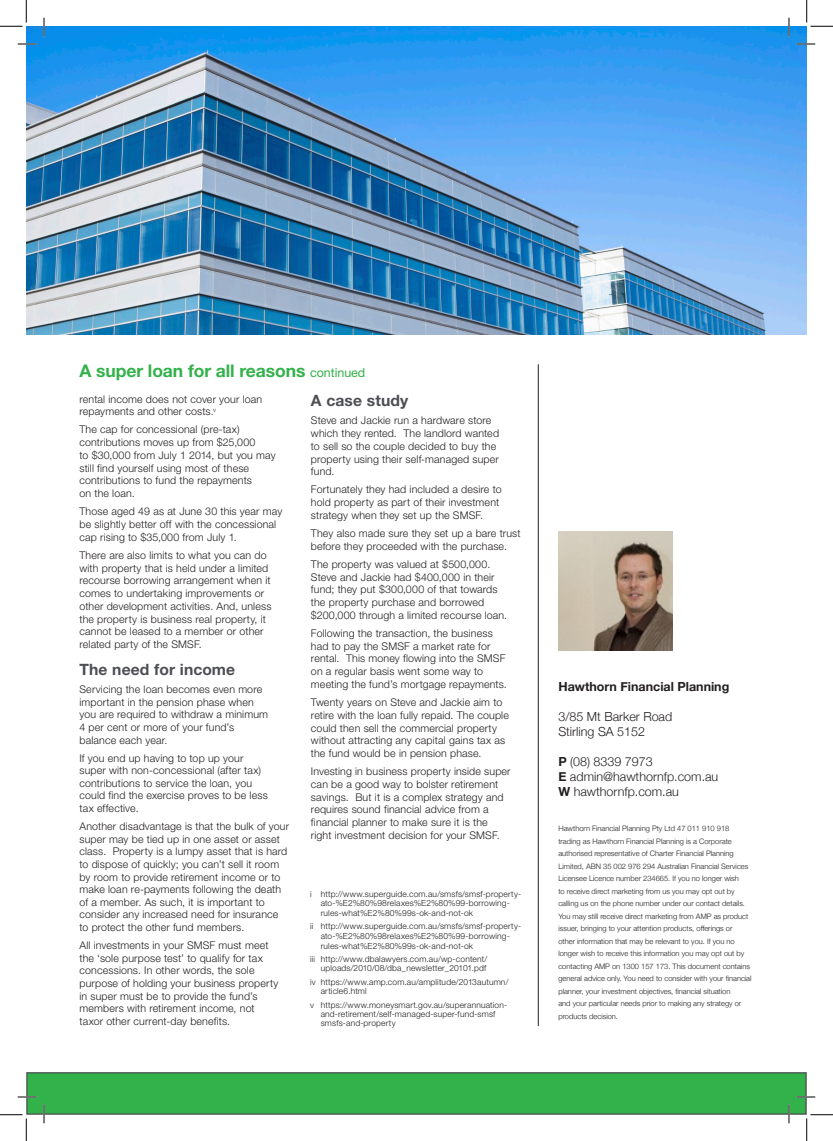
<style>
.page{position:relative;width:833px;height:1141px;background:#fff}
.page>*{position:absolute;margin:0;border:0;box-sizing:border-box;transform-origin:0 0}
.Heading_Article_cont{font:700 17.5px "Helvetica Neue LT Std";letter-spacing:-.005em;color:#33b14a}
.Subhead_1{font:700 15.62px "Helvetica Neue LT Std";letter-spacing:.005em;color:#4d4e53}
.t1{font:300 12.5px/15px "Helvetica Neue";color:#231f20}
.t2{font:700 12.5px "Helvetica Neue";color:#231f20}
.Body_copy{font:300 10.62px/12.8px "Helvetica Neue LT Std";letter-spacing:.015em;color:#231f20}
.Footnote{font:300 8.5px/9.8px "Helvetica Neue LT Std";letter-spacing:.02em;color:#231f20}
.t3{font:300 7.5px/12.5px "Helvetica Neue";color:#231f20}
.s1{font-weight:400;font-size:12.5px}
.s2{font-weight:700}
</style>
<div class="page">
<img style="left:26px;top:26px;width:780px;height:309px">
<hr style="left:537px;top:364px;width:1px;height:661px;background:#231f20">
<div style="left:26px;top:1072px;width:780px;height:42px;background:#33b14a;border:1px solid #4d4e53"></div>
<img style="left:558px;top:531px;width:114px;height:119px">
<svg style="left:18px;top:43px;width:18px;height:2px"></svg>
<svg style="left:796px;top:43px;width:18px;height:2px"></svg>
<svg style="left:18px;top:1096px;width:18px;height:1px"></svg>
<svg style="left:796px;top:1096px;width:18px;height:1px"></svg>
<svg style="left:43px;top:18px;width:2px;height:18px"></svg>
<svg style="left:43px;top:1104px;width:2px;height:19px"></svg>
<svg style="left:787px;top:18px;width:2px;height:18px"></svg>
<svg style="left:787px;top:1104px;width:2px;height:19px"></svg>
<svg style="left:0;top:0;width:27px;height:27px"></svg>
<svg style="left:0;top:1114px;width:27px;height:26px"></svg>
<svg style="left:806px;top:0;width:26px;height:27px"></svg>
<svg style="left:806px;top:1114px;width:26px;height:26px"></svg>
<p class="Heading_Article_cont" style="left:79px;top:360px;width:287px">A super loan for all reasons <span class="s1">continued</span></p>
<p class="Body_copy" style="left:79px;top:392px;width:184px">rental income does not cover your loan repayments and other costs.<sup>v</sup></p>
<p class="Body_copy" style="left:79px;top:423px;width:197px">The cap for concessional (pre-tax) contributions moves up from $25,000<br>to $30,000 from July 1 2014, but you may still find yourself using most of these contributions to fund the repayments<br>on the loan.</p>
<p class="Body_copy" style="left:79px;top:505px;width:204px">Those aged 49 as at June 30 this year may be slightly better off with the concessional cap rising to $35,000 from July 1.</p>
<p class="Body_copy" style="left:79px;top:548px;width:193px">There are also limits to what you can do with property that is held under a limited recourse borrowing arrangement when it comes to undertaking improvements or other development activities. And, unless the property is business real property, it cannot be leased to a member or other related party of the SMSF.</p>
<p class="Subhead_1" style="left:79px;top:659px;width:157px">The need for income</p>
<p class="Body_copy" style="left:79px;top:682px;width:190px">Servicing the loan becomes even more important in the pension phase when you are required to withdraw a minimum<br>4 per cent or more of your fund’s balance each year.</p>
<p class="Body_copy" style="left:79px;top:751px;width:190px">If you end up having to top up your super with non-concessional (after tax) contributions to service the loan, you could find the exercise proves to be less tax effective.</p>
<p class="Body_copy" style="left:79px;top:819px;width:211px">Another disadvantage is that the bulk of your super may be tied up in one asset or asset class. Property is a lumpy asset that is hard to dispose of quickly; you can’t sell it room by room to provide retirement income or to make loan re-payments following the death of a member. As such, it is important to consider any increased need for insurance to protect the other fund members.</p>
<p class="Body_copy" style="left:79px;top:938px;width:200px">All investments in your SMSF must meet the ‘sole purpose test’ to qualify for tax concessions. In other words, the sole purpose of holding your business property in super must be to provide the fund’s members with retirement income, not taxor other current-day benefits.</p>
<p class="Subhead_1" style="left:311px;top:391px;width:99px">A case study</p>
<p class="Body_copy" style="left:311px;top:414px;width:189px">Steve and Jackie run a hardware store which they rented. The landlord wanted to sell so the couple decided to buy the property using their self-managed super fund.</p>
<p class="Body_copy" style="left:311px;top:483px;width:192px">Fortunately they had included a desire to hold property as part of their investment strategy when they set up the SMSF.</p>
<p class="Body_copy" style="left:311px;top:526px;width:211px">They also made sure they set up a bare trust before they proceeded with the purchase.</p>
<p class="Body_copy" style="left:311px;top:557px;width:198px">The property was valued at $500,000.<br>Steve and Jackie had $400,000 in their fund; they put $300,000 of that towards the property purchase and borrowed $200,000 through a limited recourse loan.</p>
<p class="Body_copy" style="left:311px;top:626px;width:197px">Following the transaction, the business had to pay the SMSF a market rate for rental. This money flowing into the SMSF on a regular basis went some way to meeting the fund’s mortgage repayments.</p>
<p class="Body_copy" style="left:311px;top:695px;width:199px">Twenty years on Steve and Jackie aim to retire with the loan fully repaid. The couple could then sell the commercial property without attracting any capital gains tax as the fund would be in pension phase.</p>
<p class="Body_copy" style="left:311px;top:764px;width:201px">Investing in business property inside super can be a good way to bolster retirement savings. But it is a complex strategy and requires sound financial advice from a financial planner to make sure it is the right investment decision for your SMSF.</p>
<p class="Footnote" style="left:320px;top:888px;width:202px;text-indent:-11px">i http://www.superguide.com.au/smsfs/smsf-property&shy;ato-%E2%80%98relaxes%E2%80%99-borrowing&shy;rules-what%E2%80%99s-ok-and-not-ok</p>
<p class="Footnote" style="left:320px;top:921px;width:202px;text-indent:-11px">ii http://www.superguide.com.au/smsfs/smsf-property&shy;ato-%E2%80%98relaxes%E2%80%99-borrowing&shy;rules-what%E2%80%99s-ok-and-not-ok</p>
<p class="Footnote" style="left:310px;top:953px;width:179px;text-align:right">iii http://www.dbalawyers.com.au/wp-content/ uploads/2010/08/dba_newsletter_20101.pdf</p>
<p class="Footnote" style="left:320px;top:976px;width:189px;text-indent:-11px">iv https://www.amp.com.au/amplitude/2013autumn/ article6.html</p>
<p class="Footnote" style="left:310px;top:999px;width:198px;text-align:center">v https://www.moneysmart.gov.au/superannuation&shy;and-retirement/self-managed-super-fund-smsf</p>
<p class="Footnote" style="left:320px;top:1017px;width:76px">smsfs-and-property</p>
<p class="t2" style="left:558px;top:676px;width:172px">Hawthorn Financial Planning</p>
<p class="t1" style="left:558px;top:707px;width:115px">3/85 Mt Barker Road<br>Stirling SA 5152</p>
<p class="t1" style="left:558px;top:752px;width:161px"><span class="s2">P</span> (08) 8339 7973<br><span class="s2">E</span> admin@hawthornfp.com.au<br><span class="s2">W</span> hawthornfp.com.au</p>
<p class="t3" style="left:558px;top:821px;width:194px">Hawthorn Financial Planning Pty Ltd 47 011 910 918 trading as Hawthorn Financial Planning is a Corporate authorised representative of Charter Financial Planning Limited, ABN 35 002 976 294 Australian Financial Services Licensee Licence number 234665. If you no longer wish<br>to receive direct marketing from us you may opt out by calling us on the phone number under our contact details.<br>You may still receive direct marketing from AMP as product issuer, bringing to your attention products, offerings or<br>other information that may be relevant to you. If you no longer wish to receive this information you may opt out by contacting AMP on 1300 157 173. This document contains general advice only. You need to consider with your financial planner, your investment objectives, financial situation<br>and your particular needs prior to making any strategy or products decision.</p>
</div>
